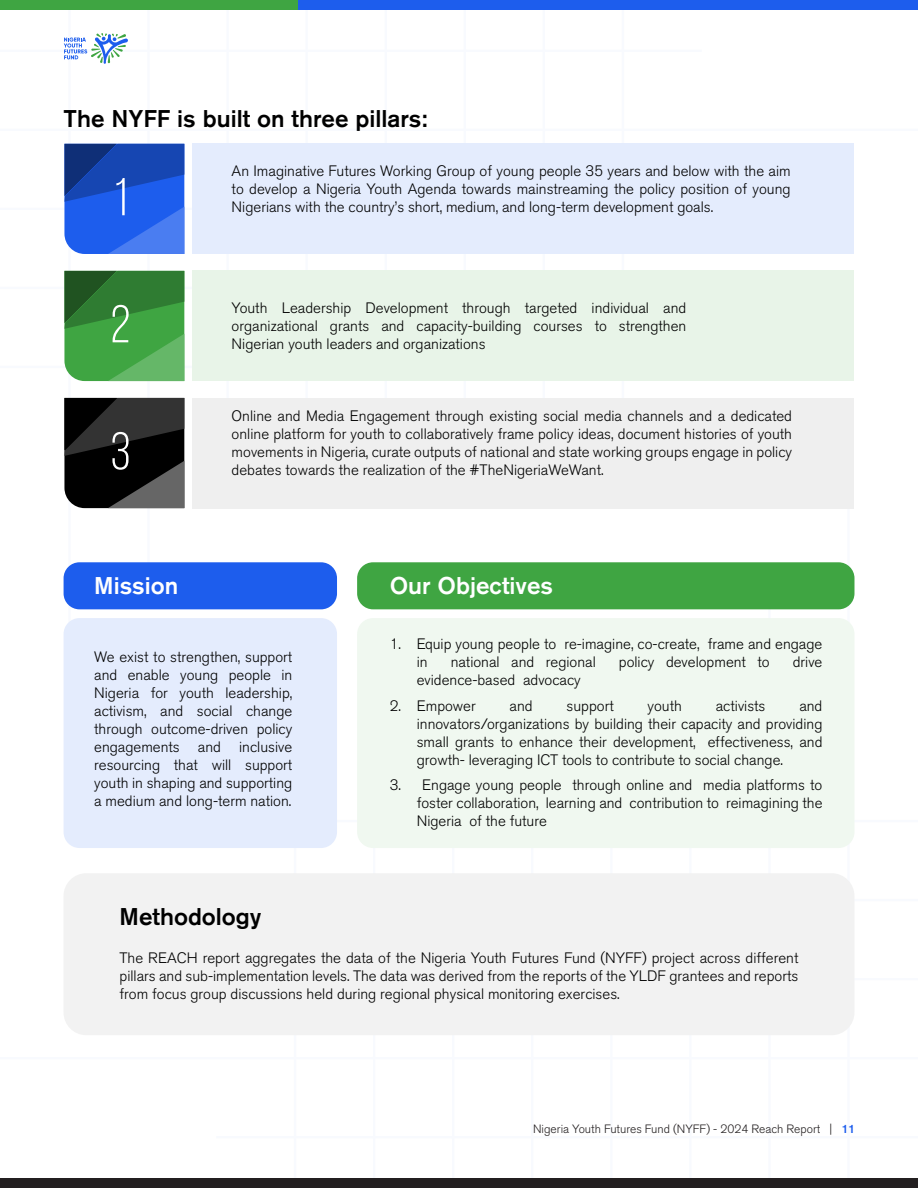
<style>
.page{position:relative;width:918px;height:1188px;background:#fff}
.page>*{position:absolute;margin:0;border:0;box-sizing:border-box;transform-origin:0 0}
.t1{font:53.1px "Bebas Neue";color:#fff}
.t2{font:500 24px "Akzidenz Grotesk BQ";color:#000}
.t3{font:500 24px "Akzidenz Grotesk BQ";color:#fff}
.t4{font:300 15px/18px "Akzidenz Grotesk BQ";color:#000;text-align:justify}
.t5{font:300 12px "Akzidenz Grotesk BQ";color:#231f20}
.s1{font-weight:500;color:#1d5ded}
</style>
<div class="page">
<div style="left:0;top:0;width:299px;height:10px;background:#3fa542"></div>
<div style="left:299px;top:0;width:619px;height:10px;background:#1d5ded"></div>
<div style="left:0;top:1178px;width:918px;height:10px;background:#231f20"></div>
<div style="left:192px;top:144px;width:662px;height:110px;background:#e4ecfd"></div>
<svg style="left:64px;top:144px;width:120px;height:110px;background:#2258d0"></svg>
<div style="left:192px;top:271px;width:662px;height:110px;background:#e8f4e8"></div>
<svg style="left:64px;top:271px;width:120px;height:110px;background:#3f9441"></svg>
<div style="left:192px;top:398px;width:662px;height:110px;background:#efefef"></div>
<svg style="left:64px;top:398px;width:120px;height:110px;background:#202020"></svg>
<div style="left:64px;top:873px;width:790px;height:162px;background:#f2f2f2;border-radius:23px"></div>
<div style="left:64px;top:618px;width:273px;height:230px;background:#e4ecfd;border-radius:16px"></div>
<div style="left:64px;top:562px;width:273px;height:47px;background:#1d5ded;border-radius:16px"></div>
<div style="left:357px;top:618px;width:497px;height:230px;background:#f0f8f0;border-radius:16px"></div>
<div style="left:357px;top:562px;width:497px;height:47px;background:#3fa542;border-radius:16px"></div>
<svg style="left:64px;top:33px;width:64px;height:31px"></svg>
<h2 class="t2" style="left:64px;top:104px;width:365px">The NYFF is built on three pillars:</h2>
<p class="t4" style="left:232px;top:162px;width:561px">An Imaginative Futures Working Group of young people 35 years and below with the aim to develop a Nigeria Youth Agenda towards mainstreaming the policy position of young</p>
<h1 class="t1" style="left:113px;top:169px;width:16px">1</h1>
<p class="t4" style="left:232px;top:198px;width:483px">Nigerians with the country’s short, medium, and long-term development goals.</p>
<h1 class="t1" style="left:110px;top:296px;width:22px">2</h1>
<h1 class="t1" style="left:110px;top:423px;width:22px">3</h1>
<h2 class="t3" style="left:94px;top:571px;width:85px">Mission</h2>
<p class="t4" style="left:232px;top:299px;width:456px">Youth Leadership Development through targeted individual and organizational grants and capacity-building courses to strengthen Nigerian youth leaders and organizations</p>
<p class="t4" style="left:232px;top:408px;width:562px">Online and Media Engagement through existing social media channels and a dedicated online platform for youth to collaboratively frame policy ideas, document histories of youth movements in Nigeria, curate outputs of national and state working groups engage in policy debates towards the realization of the #TheNigeriaWeWant.</p>
<h2 class="t3" style="left:390px;top:571px;width:165px">Our Objectives</h2>
<p class="t4" style="left:94px;top:649px;width:200px">We exist to strengthen, support and enable young people in Nigeria for youth leadership, activism, and social change through outcome-driven policy engagements and inclusive resourcing that will support youth in shaping and supporting a medium and long-term nation.</p>
<h2 class="t2" style="left:120px;top:902px;width:143px">Methodology</h2>
<p class="t4" style="left:417px;top:635px;width:407px;text-indent:-27px">1. Equip young people to re-imagine, co-create, frame and engage in</p>
<p class="t4" style="left:451px;top:653px;width:147px">national and regional</p>
<p class="t4" style="left:619px;top:653px;width:152px">policy development to</p>
<p class="t4" style="left:793px;top:653px;width:31px">drive</p>
<p class="t4" style="left:417px;top:671px;width:166px">evidence-based advocacy</p>
<p class="t4" style="left:390px;top:697px;width:88px">2. Empower</p>
<p class="t4" style="left:510px;top:697px;width:25px">and</p>
<p class="t4" style="left:567px;top:697px;width:49px">support</p>
<p class="t4" style="left:648px;top:697px;width:36px">youth</p>
<p class="t4" style="left:716px;top:697px;width:51px">activists</p>
<p class="t4" style="left:417px;top:697px;width:407px;text-indent:383px">and innovators/organizations by building their capacity and providing small grants to enhance their development, effectiveness, and growth- leveraging ICT tools to contribute to social change.</p>
<p class="t4" style="left:417px;top:776px;width:407px;text-indent:-27px">3. Engage young people through online and media platforms to foster collaboration, learning and contribution to reimagining the Nigeria of the future</p>
<p class="t4" style="left:120px;top:949px;width:680px">The REACH report aggregates the data of the Nigeria Youth Futures Fund (NYFF) project across different pillars and sub-implementation levels. The data was derived from the reports of the YLDF grantees and reports from focus group discussions held during regional physical monitoring exercises.</p>
<p class="t5" style="left:533px;top:1123px;width:323px">Nigeria Youth Futures Fund (NYFF) - 2024 Reach Report | <span class="s1">11</span></p>
</div>
